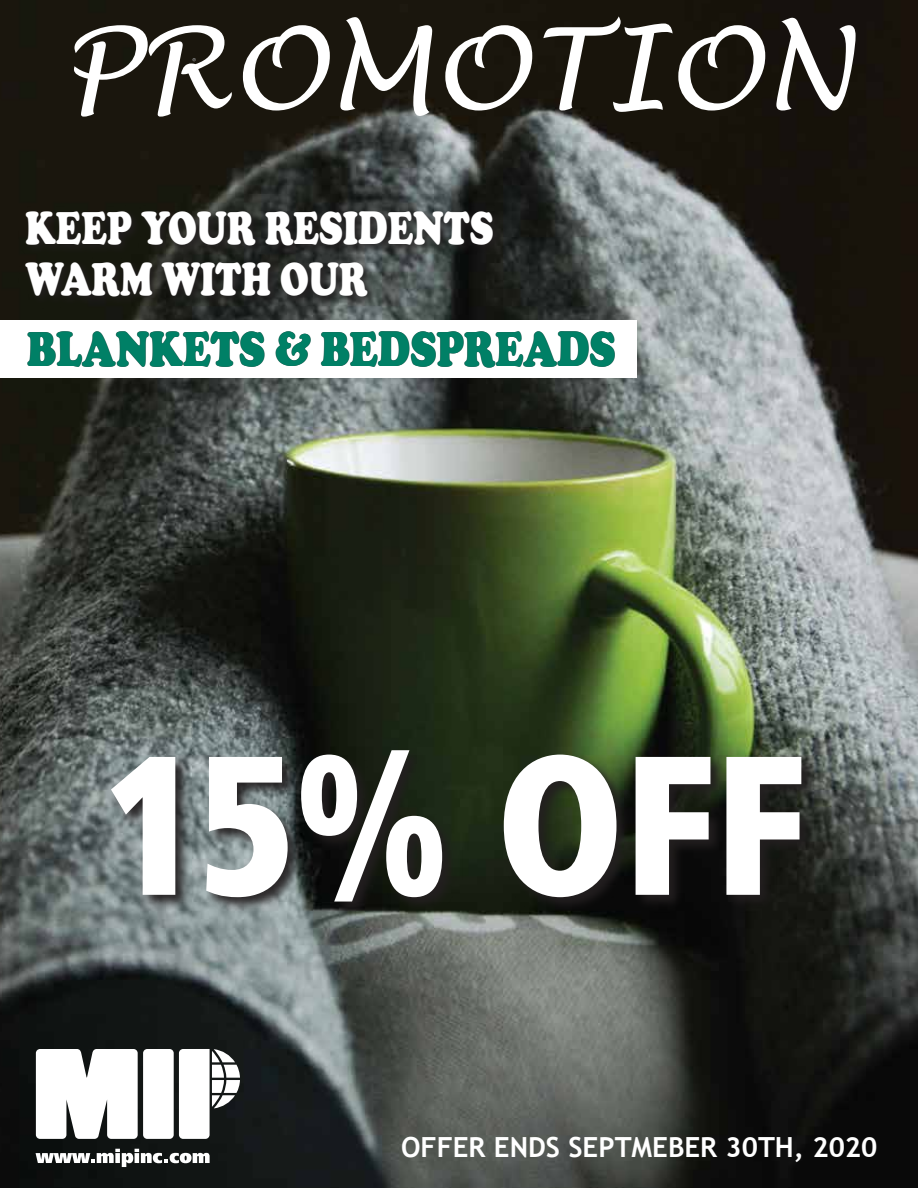
<style>
.page{position:relative;width:918px;height:1188px;background:#fff}
.page>*{position:absolute;margin:0;border:0;box-sizing:border-box;transform-origin:0 0}
.t1{font:900 condensed 197.55px "Frutiger LT Std";color:#fff;scale:.92 1}
.t2{font:italic 112.35px "Lucida Handwriting";color:#fff}
.t3{font:900 50.4px "Cooper";color:#008066;scale:.8 1}
.t4{font:900 47.4px/50.8px "Cooper";color:#fff;scale:.78 1}
.t5{font:700 27.75px "Trebuchet MS";color:#fff}
</style>
<div class="page">
<img style="left:0;top:0;width:918px;height:1188px">
<svg style="left:192px;top:58px;width:4px;height:3px"></svg>
<svg style="left:36px;top:1049px;width:102px;height:90px"></svg>
<div style="left:143px;top:1049px;width:31px;height:90px;background:#fff;border-radius:4px"></div>
<svg style="left:179px;top:1049px;width:61px;height:90px"></svg>
<svg style="left:36px;top:1149px;width:174px;height:18px"></svg>
<img style="left:100px;top:725px;width:724px;height:238px">
<div style="left:0;top:320px;width:638px;height:58px;background:#fff"></div>
<img style="left:18px;top:197px;width:490px;height:123px">
<h2 class="t2" style="left:62px;top:1px;width:793px">PROMOTION</h2>
<p class="t4" style="left:26px;top:203px;width:601px">KEEP YOUR RESIDENTS<br>WARM WITH OUR</p>
<p class="t3" style="left:27px;top:320px;width:737px">BLANKETS &amp; BEDSPREADS</p>
<h1 class="t1" style="left:105px;top:705px;width:763px">15% OFF</h1>
<p class="t5" style="left:401px;top:1130px;width:478px">OFFER ENDS SEPTMEBER 30TH, 2020</p>
</div>
